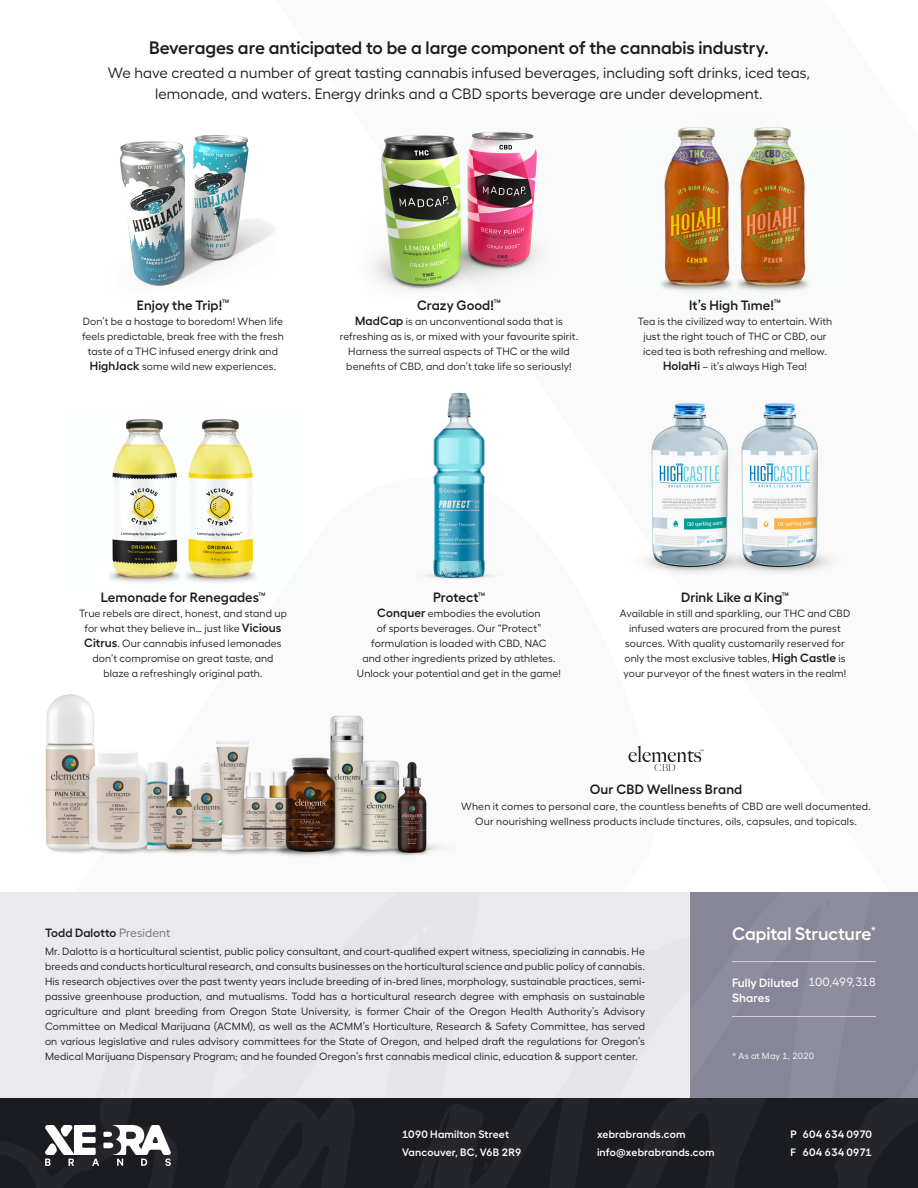
<style>
.page{position:relative;width:918px;height:1188px;background:#fff}
.page>*{position:absolute;margin:0;border:0;box-sizing:border-box;transform-origin:0 0}
.Headline_-_Small{font:600 18px "Hellix";letter-spacing:-.005em;color:#1b1c21}
.t1{font:600 18px "Hellix";letter-spacing:-.005em;color:#fff}
.Headline_-_Small-2{font:15px/21px "Hellix";color:#1b1c21;text-align:center}
.t2{font:600 13.5px "Hellix";letter-spacing:.005em;color:#1b1c21}
.t3{font:600 12px "Hellix";letter-spacing:.01em;color:#1b1c21}
.Large_-_Headline{font:600 12px/15px "Hellix";letter-spacing:.005em;color:#fff}
.Large_-_Headline-2{font:12px "Hellix";letter-spacing:-.03em;color:#fff}
.t4{font:600 10.8px "Hellix";letter-spacing:.015em;color:#fff}
.t5{font:10.5px/15px "Hellix";letter-spacing:.01em;color:#1b1c21;text-align:center}
.t6{font:9px "Hellix";letter-spacing:.025em;color:#fff}
.s1{font-weight:600;font-size:12px}
.s2{font-weight:400;color:#736f72}
</style>
<div class="page">
<div style="left:0;top:0;width:918px;height:1098px;background:#fafafa"></div>
<svg style="left:0;top:1098px;width:918px;height:90px;background:#1e1f25"></svg>
<svg style="left:44px;top:1125px;width:127px;height:41px"></svg>
<svg style="left:628px;top:746px;width:75px;height:25px"></svg>
<div style="left:0;top:892px;width:690px;height:206px;background:#eaeaee"></div>
<div style="left:690px;top:892px;width:228px;height:206px;background:#868698"></div>
<hr style="left:732px;top:961px;width:75px;height:1px;background:#d3d1d7">
<hr style="left:807px;top:961px;width:69px;height:1px;background:#d3d1d7">
<hr style="left:732px;top:1016px;width:75px;height:1px;background:#d3d1d7">
<hr style="left:807px;top:1016px;width:69px;height:1px;background:#d3d1d7">
<img style="left:661px;top:127px;width:148px;height:164px">
<img style="left:377px;top:132px;width:162px;height:158px">
<img style="left:120px;top:135px;width:152px;height:151px">
<img style="left:110px;top:419px;width:145px;height:163px">
<img style="left:426px;top:392px;width:67px;height:187px">
<img style="left:45px;top:694px;width:195px;height:161px">
<img style="left:240px;top:715px;width:242px;height:184px">
<img style="left:648px;top:403px;width:181px;height:169px">
<p class="Headline_-_Small" style="left:149px;top:33px;width:621px">Beverages are anticipated to be a large component of the cannabis industry.</p>
<p class="Headline_-_Small-2" style="left:108px;top:61px;width:704px">We have created a number of great tasting cannabis infused beverages, including soft drinks, iced teas, lemonade, and waters. Energy drinks and a CBD sports beverage are under development.</p>
<p class="t2" style="left:137px;top:294px;width:94px">Enjoy the Trip!<sup>™</sup></p>
<p class="t5" style="left:82px;top:312px;width:203px">Don’t be a hostage to boredom! When life feels predictable, break free with the fresh taste of a THC infused energy drink and <span class="s1">HighJack</span> some wild new experiences.</p>
<p class="t2" style="left:417px;top:294px;width:85px">Crazy Good!<sup>™</sup></p>
<p class="t5" style="left:340px;top:312px;width:240px"><span class="s1">MadCap</span> is an unconventional soda that is refreshing as is, or mixed with your favourite spirit.<br>Harness the surreal aspects of THC or the wild benefits of CBD, and don’t take life so seriously!</p>
<p class="t2" style="left:689px;top:294px;width:93px">It’s High Time!<sup>™</sup></p>
<p class="t5" style="left:638px;top:312px;width:196px">Tea is the civilized way to entertain. With just the right touch of THC or CBD, our iced tea is both refreshing and mellow.<br><span class="s1">HolaHi</span> – it’s always High Tea!</p>
<p class="t2" style="left:101px;top:587px;width:166px">Lemonade for Renegades<sup>™</sup></p>
<p class="t5" style="left:79px;top:605px;width:209px">True rebels are direct, honest, and stand up for what they believe in… just like <span class="s1">Vicious Citrus</span>. Our cannabis infused lemonades don’t compromise on great taste, and blaze a refreshingly original path.</p>
<p class="t2" style="left:433px;top:587px;width:53px">Protect<sup>™</sup></p>
<p class="t5" style="left:357px;top:605px;width:206px"><span class="s1">Conquer</span> embodies the evolution<br>of sports beverages. Our “Protect” formulation is loaded with CBD, NAC<br>and other ingredients prized by athletes.<br>Unlock your potential and get in the game!</p>
<p class="t2" style="left:681px;top:587px;width:109px">Drink Like a King<sup>™</sup></p>
<p class="t5" style="left:620px;top:605px;width:232px">Available in still and sparkling, our THC and CBD infused waters are procured from the purest sources. With quality customarily reserved for only the most exclusive tables, <span class="s1">High Castle</span> is your purveyor of the finest waters in the realm!</p>
<p class="t2" style="left:590px;top:779px;width:154px">Our CBD Wellness Brand</p>
<p class="t5" style="left:461px;top:798px;width:411px">When it comes to personal care, the countless benefits of CBD are well documented.<br>Our nourishing wellness products include tinctures, oils, capsules, and topicals.</p>
<p class="t3" style="left:45px;top:923px;width:127px">Todd Dalotto <span class="s2">President</span></p>
<p class="t5" style="left:45px;top:943px;width:602px;text-align:justify">Mr. Dalotto is a horticultural scientist, public policy consultant, and court-qualified expert witness, specializing in cannabis. He breeds and conducts horticultural research, and consults businesses on the horticultural science and public policy of cannabis.<br>His research objectives over the past twenty years include breeding of in-bred lines, morphology, sustainable practices, semi&shy;passive greenhouse production, and mutualisms. Todd has a horticultural research degree with emphasis on sustainable agriculture and plant breeding from Oregon State University, is former Chair of the Oregon Health Authority’s Advisory Committee on Medical Marijuana (ACMM), as well as the ACMM’s Horticulture, Research &amp; Safety Committee, has served on various legislative and rules advisory committees for the State of Oregon, and helped draft the regulations for Oregon’s Medical Marijuana Dispensary Program; and he founded Oregon’s first cannabis medical clinic, education &amp; support center.</p>
<p class="t1" style="left:732px;top:920px;width:146px">Capital Structure<sup>*</sup></p>
<p class="Large_-_Headline" style="left:732px;top:974px;width:68px">Fully Diluted<br>Shares</p>
<p class="Large_-_Headline-2" style="left:808px;top:973px;width:69px">100,499,318</p>
<p class="t6" style="left:732px;top:1049px;width:84px">* As at May 1, 2020</p>
<p class="t4" style="left:402px;top:1126px;width:109px">1090 Hamilton Street</p>
<p class="t4" style="left:402px;top:1144px;width:121px">Vancouver, BC, V6B 2R9</p>
<p class="t4" style="left:597px;top:1126px;width:90px">xebrabrands.com</p>
<p class="t4" style="left:597px;top:1144px;width:119px">info@xebrabrands.com</p>
<p class="t4" style="left:790px;top:1126px;width:83px">P 604 634 0970</p>
<p class="t4" style="left:790px;top:1144px;width:83px">F 604 634 0971</p>
</div>
